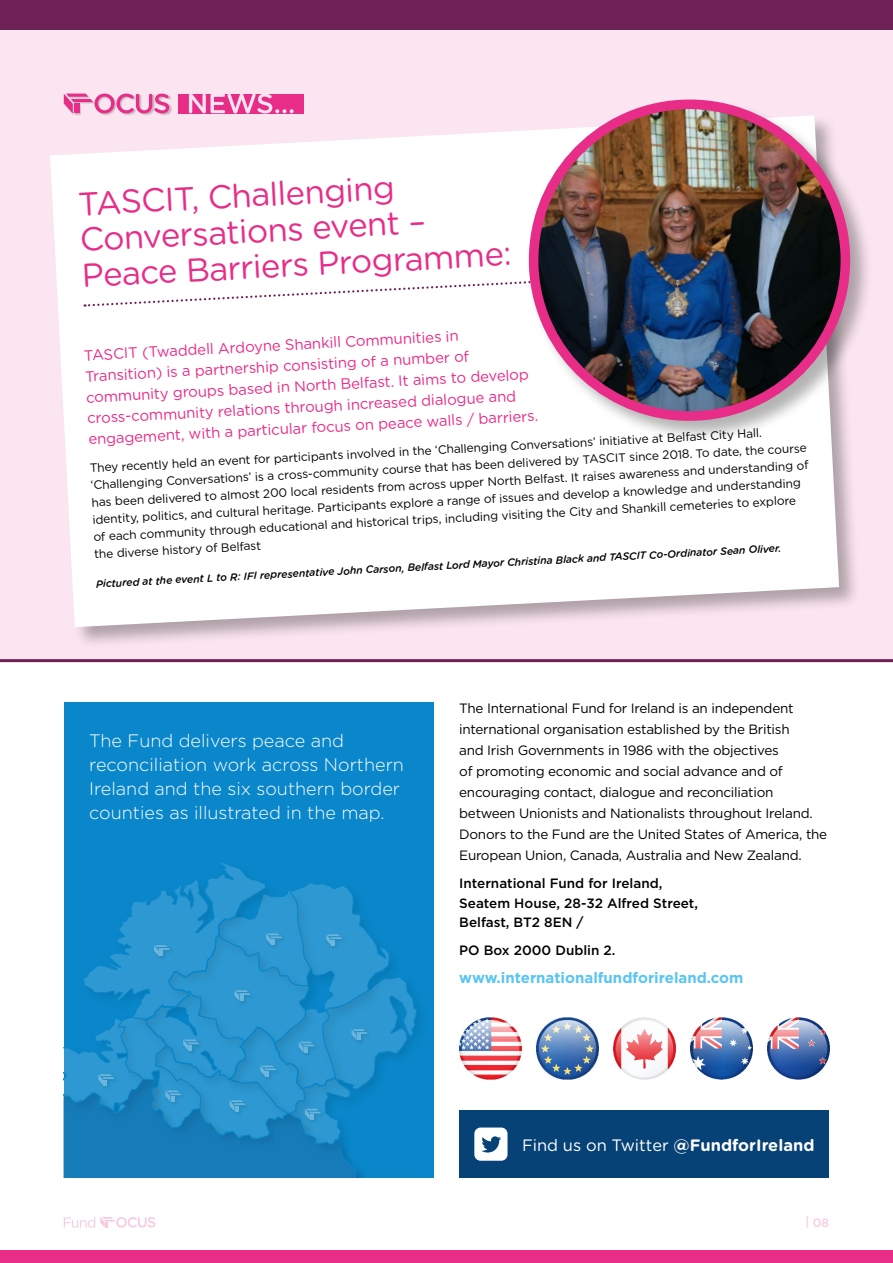
<style>
.page{position:relative;width:893px;height:1263px;background:#fff}
.page>*{position:absolute;margin:0;border:0;box-sizing:border-box;transform-origin:0 0}
.t1{font:33px/36px "Gotham Rounded";color:#e82d89}
.t2{font:300 18px/24px "Gotham";color:#fff}
.t3{font:16.5px "Gotham Rounded";color:#fff}
.t4{font:15px/21px "Gotham";color:#e82d89}
.t5{font:700 15px "Gotham";color:#5ac5f2}
.t6{font:13.5px/21px "Gotham";letter-spacing:-.02em;color:#000}
.t7{font:500 13.5px/19.5px "Gotham";color:#000}
.t8{font:12px/17.2px "Gotham";color:#000}
.t9{font:500 12px "Gotham";color:#f8c9df}
.t10{font:italic 500 10.5px "Gotham Rounded";color:#000}
.s1{font-weight:700}
</style>
<div class="page">
<div style="left:0;top:0;width:893px;height:661px;background:#fbe5f0"></div>
<div style="left:0;top:0;width:893px;height:30px;background:#6e2255"></div>
<div style="left:0;top:1250px;width:893px;height:13px;background:#e82d89"></div>
<svg style="left:64px;top:1217px;width:91px;height:11px"></svg>
<hr style="left:0;top:659px;width:893px;height:3px;background:#6e2255">
<img style="left:459px;top:1017px;width:63px;height:62px">
<img style="left:535px;top:1017px;width:64px;height:62px">
<img style="left:613px;top:1017px;width:63px;height:63px">
<img style="left:690px;top:1017px;width:63px;height:63px">
<img style="left:767px;top:1017px;width:63px;height:63px">
<div style="left:64px;top:702px;width:370px;height:476px;background:#0987ca"></div>
<svg style="left:64px;top:863px;width:353px;height:315px"></svg>
<div style="left:459px;top:1110px;width:370px;height:68px;background:#064276"></div>
<svg style="left:474px;top:1127px;width:33px;height:34px"></svg>
<div style="left:178px;top:94px;width:126px;height:19px;background:#e82d89"></div>
<svg style="left:189px;top:94px;width:105px;height:19px"></svg>
<div style="left:95px;top:94px;width:76px;height:22px;background:#000;opacity:.2"></div>
<svg style="left:64px;top:94px;width:105px;height:20px"></svg>
<div style="left:49px;top:114px;width:813px;height:535px;background:#000;opacity:.3"></div>
<svg style="left:50px;top:115px;width:789px;height:512px;background:#fcf9fb"></svg>
<div style="left:85px;top:273px;width:442px;height:35px;background:#fff"></div>
<div style="left:527px;top:98px;width:346px;height:345px;background:#000;opacity:.3"></div>
<img style="left:529px;top:100px;width:321px;height:326px">
<h1 class="t1" style="left:77px;top:184px;width:432px;rotate:-3deg">TASCIT, Challenging<br>Conversations event –<br>Peace Barriers Programme:</h1>
<p class="t4" style="left:83px;top:344px;width:452px;rotate:-3deg">TASCIT (Twaddell Ardoyne Shankill Communities in Transition) is a partnership consisting of a number of community groups based in North Belfast. It aims to develop cross-community relations through increased dialogue and engagement, with a particular focus on peace walls / barriers.</p>
<p class="t8" style="left:89px;top:459px;width:719px;rotate:-3deg">They recently held an event for participants involved in the ‘Challenging Conversations’ initiative at Belfast City Hall. ‘Challenging Conversations’ is a cross-community course that has been delivered by TASCIT since 2018. To date, the course has been delivered to almost 200 local residents from across upper North Belfast. It raises awareness and understanding of identity, politics, and cultural heritage. Participants explore a range of issues and develop a knowledge and understanding of each community through educational and historical trips, including visiting the City and Shankill cemeteries to explore the diverse history of Belfast</p>
<p class="t10" style="left:96px;top:576px;width:688px;rotate:-3deg">Pictured at the event L to R: IFI representative John Carson, Belfast Lord Mayor Christina Black and TASCIT Co-Ordinator Sean Oliver.</p>
<h2 class="t2" style="left:89px;top:728px;width:316px">The Fund delivers peace and reconciliation work across Northern Ireland and the six southern border counties as illustrated in the map.</h2>
<p class="t6" style="left:459px;top:697px;width:369px">The International Fund for Ireland is an independent international organisation established by the British<br>and Irish Governments in 1986 with the objectives<br>of promoting economic and social advance and of encouraging contact, dialogue and reconciliation between Unionists and Nationalists throughout Ireland.<br>Donors to the Fund are the United States of America, the European Union, Canada, Australia and New Zealand.</p>
<p class="t7" style="left:459px;top:873px;width:240px">International Fund for Ireland,<br>Seatem House, 28-32 Alfred Street,<br>Belfast, BT2 8EN /</p>
<p class="t7" style="left:459px;top:940px;width:158px">PO Box 2000 Dublin 2.</p>
<p class="t5" style="left:459px;top:969px;width:286px">www.internationalfundforireland.com</p>
<h3 class="t3" style="left:522px;top:1133px;width:294px">Find us on Twitter <span class="s1">@FundforIreland</span></h3>
<p class="t9" style="left:805px;top:1215px;width:25px">| 08</p>
</div>
